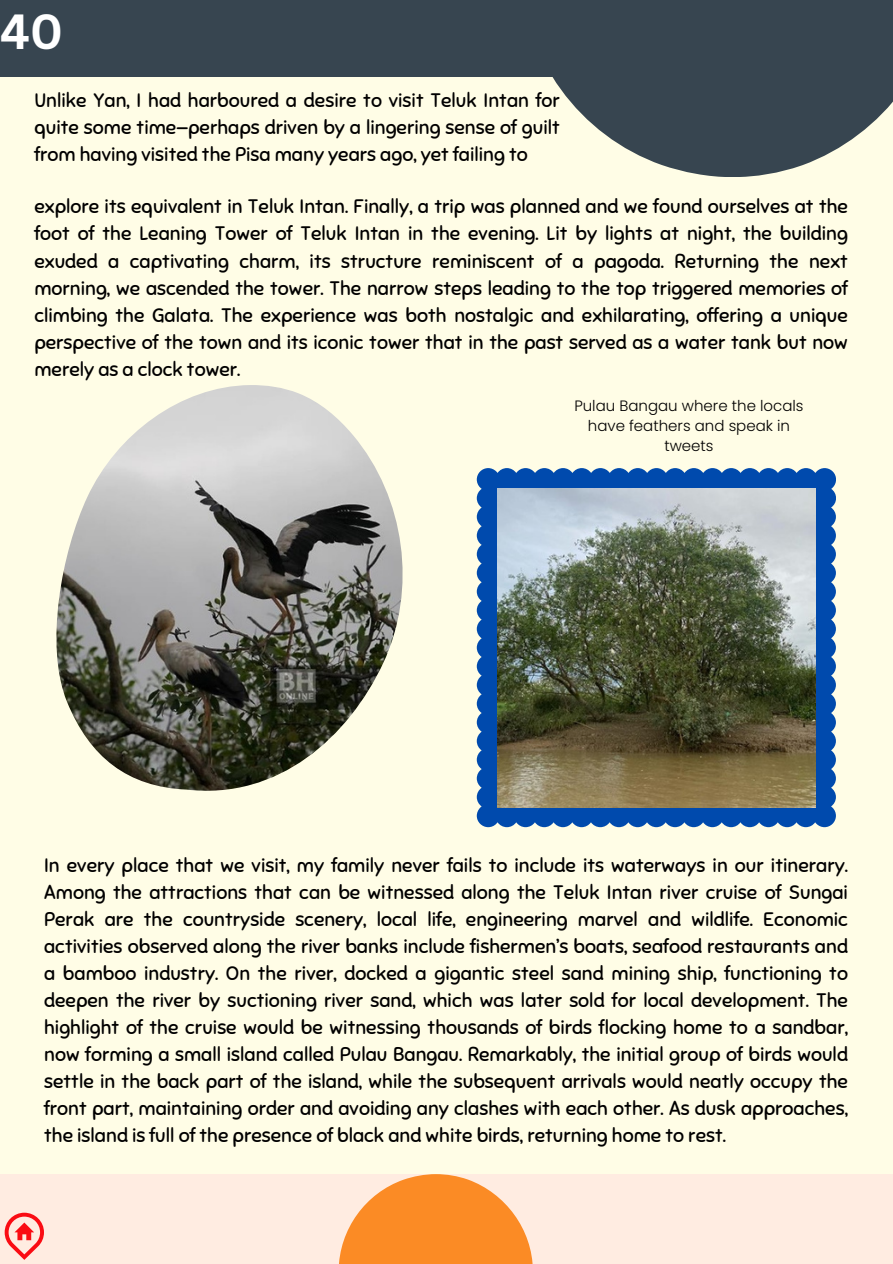
<style>
.page{position:relative;width:893px;height:1264px;background:#fff}
.page>*{position:absolute;margin:0;border:0;box-sizing:border-box;transform-origin:0 0}
.t1{font:700 48px "Canva Sans";color:#fff}
.t2{font:19.5px/27px "Sniglet";color:#000;text-align:justify}
.t3{font:300 15px/20.2px "Poppins";color:#000;text-align:center}
</style>
<div class="page">
<div style="left:0;top:0;width:892px;height:1263px;background:#fffde6"></div>
<div style="left:0;top:0;width:892px;height:77px;background:#374550"></div>
<svg style="left:552px;top:77px;width:340px;height:100px;fill:#374550"></svg>
<div style="left:0;top:1174px;width:892px;height:89px;background:#ffece1"></div>
<svg style="left:339px;top:1174px;width:194px;height:89px;fill:#fb8b25"></svg>
<svg style="left:476px;top:468px;width:360px;height:359px;background:#1e5eb2"></svg>
<img style="left:497px;top:488px;width:318px;height:319px">
<img style="left:56px;top:385px;width:347px;height:406px">
<svg style="left:5px;top:1212px;width:39px;height:47px"></svg>
<p class="t1" style="left:0;top:-2px;width:65px">40</p>
<p class="t2" style="left:34px;top:86px;width:527px">Unlike Yan, I had harboured a desire to visit Teluk Intan for quite some time—perhaps driven by a lingering sense of guilt from having visited the Pisa many years ago, yet failing to</p>
<p class="t2" style="left:34px;top:193px;width:815px">explore its equivalent in Teluk Intan. Finally, a trip was planned and we found ourselves at the foot of the Leaning Tower of Teluk Intan in the evening. Lit by lights at night, the building exuded a captivating charm, its structure reminiscent of a pagoda. Returning the next morning, we ascended the tower. The narrow steps leading to the top triggered memories of climbing the Galata. The experience was both nostalgic and exhilarating, offering a unique perspective of the town and its iconic tower that in the past served as a water tank but now merely as a clock tower.</p>
<p class="t3" style="left:574px;top:395px;width:231px">Pulau Bangau where the locals have feathers and speak in tweets</p>
<p class="t2" style="left:44px;top:851px;width:805px">In every place that we visit, my family never fails to include its waterways in our itinerary.<br>Among the attractions that can be witnessed along the Teluk Intan river cruise of Sungai Perak are the countryside scenery, local life, engineering marvel and wildlife. Economic activities observed along the river banks include fishermen’s boats, seafood restaurants and a bamboo industry. On the river, docked a gigantic steel sand mining ship, functioning to deepen the river by suctioning river sand, which was later sold for local development. The highlight of the cruise would be witnessing thousands of birds flocking home to a sandbar, now forming a small island called Pulau Bangau. Remarkably, the initial group of birds would settle in the back part of the island, while the subsequent arrivals would neatly occupy the front part, maintaining order and avoiding any clashes with each other. As dusk approaches, the island is full of the presence of black and white birds, returning home to rest.</p>
</div>
